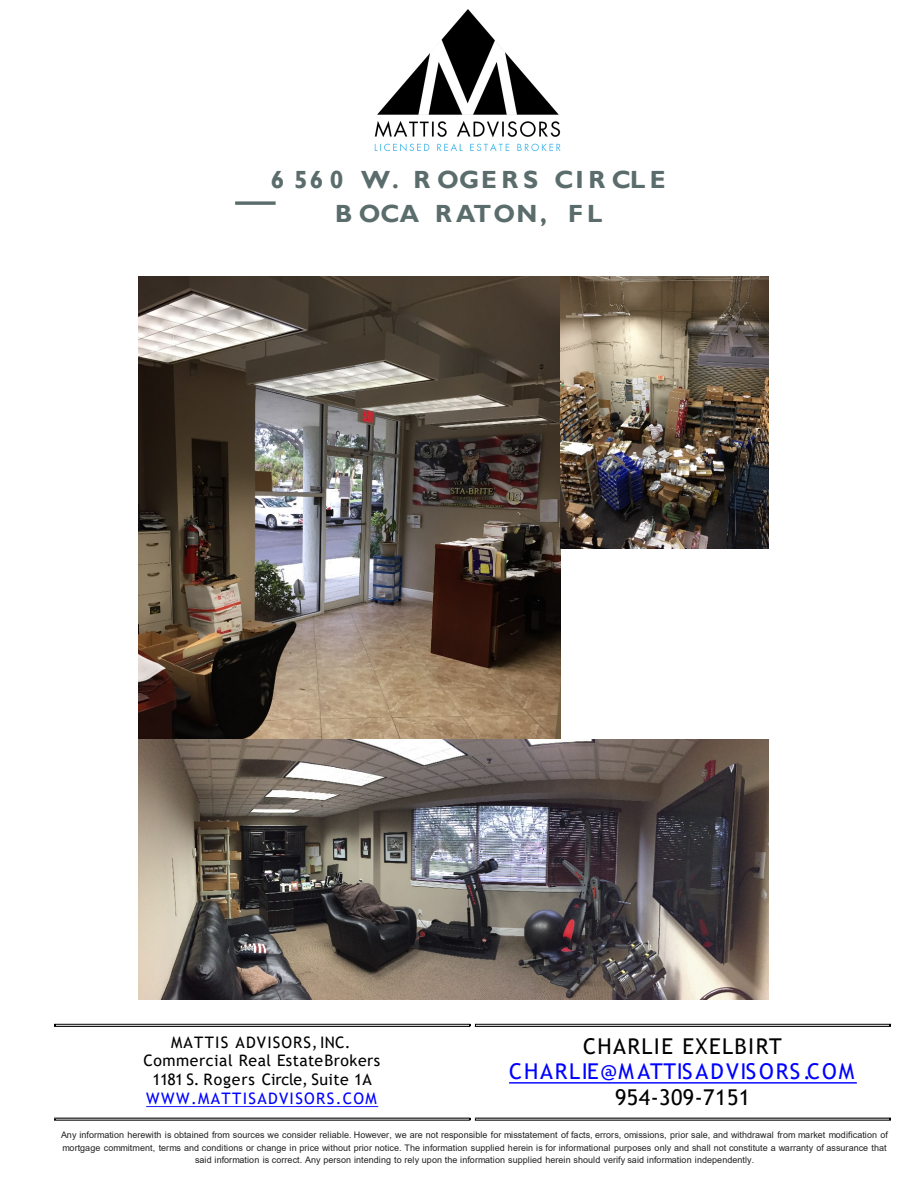
<style>
.page{position:relative;width:918px;height:1188px;background:#fff}
.page>*{position:absolute;margin:0;border:0;box-sizing:border-box;transform-origin:0 0}
.t1{font:700 24.9px/33.9px "Gill Sans";letter-spacing:.12em;color:#5a6c6b;text-align:center}
.t2{font:21.75px/25.5px "Trebuchet MS";letter-spacing:.065em;color:#000;text-align:center}
.t3{font:15.9px/19px "Trebuchet MS";letter-spacing:.04em;color:#000;text-align:center}
.t4{font:15.9px "Trebuchet MS";letter-spacing:.07em;color:#000}
.t5{font:9px/12.5px "Arial";letter-spacing:.005em;color:#212121;text-align:center}
.s1{color:#00f}
</style>
<div class="page">
<img style="left:139px;top:277px;width:421px;height:462px">
<svg style="left:235px;top:201px;width:41px;height:4px"></svg>
<img style="left:374px;top:9px;width:187px;height:143px">
<hr style="left:54px;top:1024px;width:416px;height:1px;background:#000">
<hr style="left:54px;top:1026px;width:416px;height:1px;background:#000">
<hr style="left:54px;top:1118px;width:416px;height:1px;background:#000">
<hr style="left:54px;top:1120px;width:416px;height:1px;background:#000">
<svg style="left:146px;top:1106px;width:232px;height:1px"></svg>
<hr style="left:475px;top:1024px;width:416px;height:1px;background:#000">
<hr style="left:475px;top:1026px;width:416px;height:1px;background:#000">
<hr style="left:475px;top:1118px;width:416px;height:1px;background:#000">
<hr style="left:475px;top:1120px;width:416px;height:1px;background:#000">
<svg style="left:509px;top:1082px;width:348px;height:2px"></svg>
<img style="left:139px;top:739px;width:630px;height:261px">
<img style="left:560px;top:277px;width:209px;height:272px">
<p class="t1" style="left:271px;top:163px;width:396px">6 560 W. R O G ERS C I R CLE<br>B OCA R A T ON, FL</p>
<p class="t4" style="left:171px;top:1032px;width:181px">MATTIS ADVISORS,INC.</p>
<p class="t3" style="left:143px;top:1051px;width:238px">Commercial Real EstateBrokers<br>1181 S. Rogers Circle, Suite 1A<br><span class="s1">WWW.MATTISADVISORS.COM</span></p>
<p class="t2" style="left:509px;top:1033px;width:347px">CHARLIE EXELBIRT<br><span class="s1">CHARLIE@MATTISADVISORS.COM<br></span>954-309-7151</p>
<p class="t5" style="left:61px;top:1129px;width:829px">Any information herewith is obtained from sources we consider reliable. However, we are not responsible for misstatement of facts, errors, omissions, prior sale, and withdrawal from market modification of mortgage commitment, terms and conditions or change in price without prior notice. The information supplied herein is for informational purposes only and shall not constitute a warranty of assurance that said information is correct. Any person intending to rely upon the information supplied herein should verify said information independently.</p>
</div>
